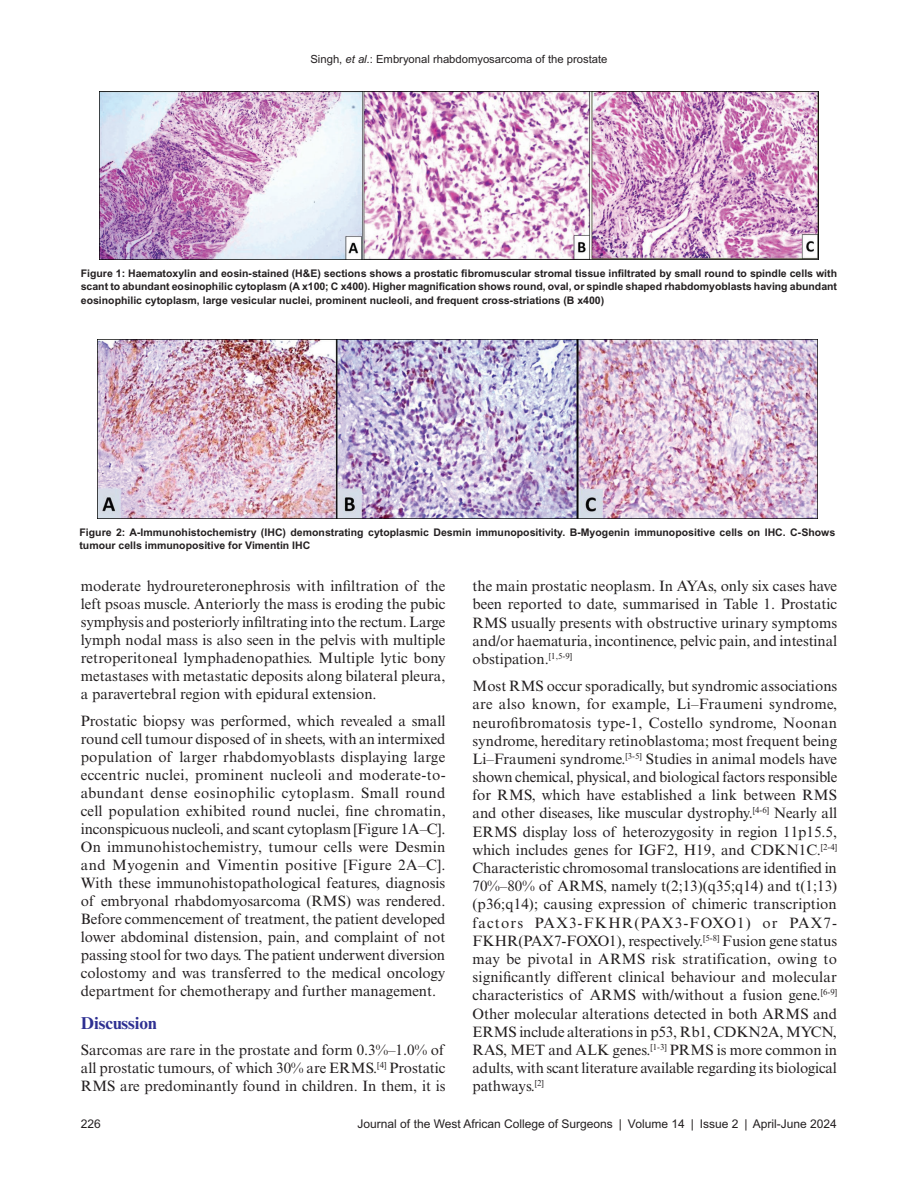
<style>
.page{position:relative;width:918px;height:1188px;background:#fff}
.page>*{position:absolute;margin:0;border:0;box-sizing:border-box;transform-origin:0 0}
.t1{font:700 17.25px "Times New Roman MT Std";color:#2e3092}
.t2{font:15px/18.1px "Times New Roman MT Std";color:#231f20;text-align:justify}
.t3{font:12px "Arial MT Std";color:#231f20}
.t4{font:11.25px "Arial MT Std";color:#231f20}
.t5{font:700 10.5px/13.5px "Arial MT Std";color:#231f20;text-align:justify}
.s1{font-style:italic}
</style>
<div class="page">
<img style="left:99px;top:92px;width:720px;height:168px">
<img style="left:98px;top:339px;width:720px;height:180px">
<p class="t4" style="left:310px;top:52px;width:299px">Singh, <span class="s1">et al.</span>: Embryonal rhabdomyosarcoma of the prostate</p>
<p class="t5" style="left:81px;top:266px;width:758px">Figure 1: Haematoxylin and eosin-stained (H&amp;E) sections shows a prostatic fibromuscular stromal tissue infiltrated by small round to spindle cells with scant to abundant eosinophilic cytoplasm (A x100; C x400). Higher magnification shows round, oval, or spindle shaped rhabdomyoblasts having abundant eosinophilic cytoplasm, large vesicular nuclei, prominent nucleoli, and frequent cross-striations (B x400)</p>
<p class="t5" style="left:80px;top:525px;width:757px">Figure 2: A-Immunohistochemistry (IHC) demonstrating cytoplasmic Desmin immunopositivity. B-Myogenin immunopositive cells on IHC. C-Shows tumour cells immunopositive for Vimentin IHC</p>
<p class="t2" style="left:81px;top:577px;width:366px">moderate hydroureteronephrosis with infiltration of the left psoas muscle. Anteriorly the mass is eroding the pubic symphysis and posteriorly infiltrating into the rectum. Large lymph nodal mass is also seen in the pelvis with multiple retroperitoneal lymphadenopathies. Multiple lytic bony metastases with metastatic deposits along bilateral pleura, a paravertebral region with epidural extension.</p>
<p class="t2" style="left:81px;top:712px;width:366px">Prostatic biopsy was performed, which revealed a small round cell tumour disposed of in sheets, with an intermixed population of larger rhabdomyoblasts displaying large eccentric nuclei, prominent nucleoli and moderate-to&shy;abundant dense eosinophilic cytoplasm. Small round cell population exhibited round nuclei, fine chromatin, inconspicuous nucleoli, and scant cytoplasm [Figure 1A–C].<br>On immunohistochemistry, tumour cells were Desmin and Myogenin and Vimentin positive [Figure 2A–C].<br>With these immunohistopathological features, diagnosis of embryonal rhabdomyosarcoma (RMS) was rendered.<br>Before commencement of treatment, the patient developed lower abdominal distension, pain, and complaint of not passing stool for two days. The patient underwent diversion colostomy and was transferred to the medical oncology department for chemotherapy and further management.</p>
<p class="t1" style="left:81px;top:1012px;width:78px">Discussion</p>
<p class="t2" style="left:81px;top:1041px;width:366px">Sarcomas are rare in the prostate and form 0.3%–1.0% of all prostatic tumours, of which 30% are ERMS.<sup>[4]</sup> Prostatic RMS are predominantly found in children. In them, it is</p>
<p class="t2" style="left:473px;top:577px;width:366px">the main prostatic neoplasm. In AYAs, only six cases have been reported to date, summarised in Table 1. Prostatic RMS usually presents with obstructive urinary symptoms and/or haematuria, incontinence, pelvic pain, and intestinal obstipation.<sup>[1,5-9]</sup></p>
<p class="t2" style="left:473px;top:677px;width:366px">Most RMS occur sporadically, but syndromic associations are also known, for example, Li–Fraumeni syndrome, neurofibromatosis type-1, Costello syndrome, Noonan syndrome, hereditary retinoblastoma; most frequent being Li–Fraumeni syndrome.<sup>[3-5]</sup> Studies in animal models have shown chemical, physical, and biological factors responsible for RMS, which have established a link between RMS and other diseases, like muscular dystrophy.<sup>[4-6]</sup> Nearly all ERMS display loss of heterozygosity in region 11p15.5, which includes genes for IGF2, H19, and CDKN1C.<sup>[2-4] </sup>Characteristic chromosomal translocations are identified in 70%–80% of ARMS, namely t(2;13)(q35;q14) and t(1;13) (p36;q14); causing expression of chimeric transcription factors PAX3-FKHR(PAX3-FOXO1) or PAX7- FKHR(PAX7-FOXO1), respectively.<sup>[5-8]</sup> Fusion gene status may be pivotal in ARMS risk stratification, owing to significantly different clinical behaviour and molecular characteristics of ARMS with/without a fusion gene.<sup>[6-9] </sup>Other molecular alterations detected in both ARMS and ERMS include alterations in p53, Rb1, CDKN2A, MYCN, RAS, MET and ALK genes.<sup>[1-3]</sup> PRMS is more common in adults, with scant literature available regarding its biological pathways.<sup>[2]</sup></p>
<p class="t3" style="left:81px;top:1117px;width:22px">226</p>
<p class="t3" style="left:358px;top:1117px;width:481px">Journal of the West African College of Surgeons | Volume 14 | Issue 2 | April-June 2024</p>
</div>
